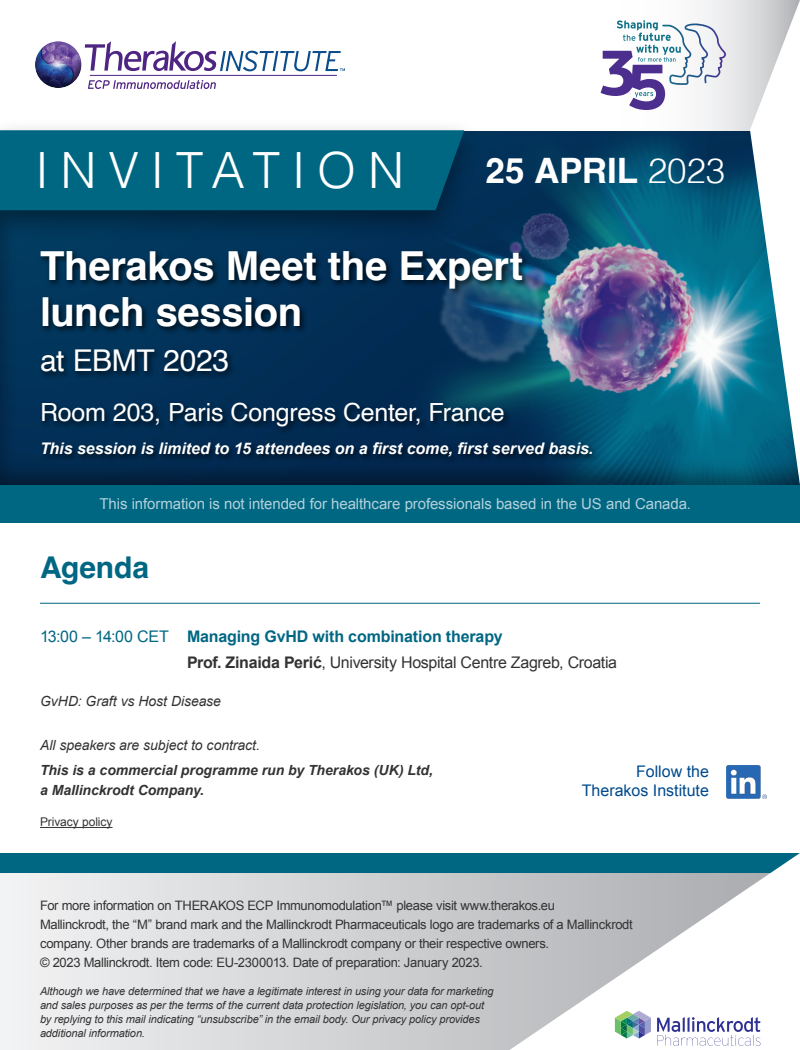
<style>
.page{position:relative;width:800px;height:1050px;background:#fff}
.page>*{position:absolute;margin:0;border:0;box-sizing:border-box;transform-origin:0 0}
.t1{font:300 50px "Helvetica";letter-spacing:.23em;color:#fff}
.t2{font:700 40px/46px "Helvetica";letter-spacing:-.01em;color:#fff}
.t3{font:700 35px "Helvetica";letter-spacing:-.005em;color:#fff}
.t4{font:30px "Helvetica";letter-spacing:-.01em;color:#fff}
.t5{font:700 30px "Helvetica";letter-spacing:-.005em;color:#006783}
.t6{font:25px "Helvetica";letter-spacing:-.01em;color:#fff}
.t7{font:16px/26px "Arial";letter-spacing:-.02em;color:#333}
.t8{font:italic 700 16px "Arial";letter-spacing:-.005em;color:#fff}
.t9{font:16px/19.2px "Arial";color:#004a8d;text-align:right}
.t10{font:15px "Arial";letter-spacing:-.005em;color:#b3d1da}
.t11{font:italic 700 14px/20px "Arial";letter-spacing:-.005em;color:#333}
.t12{font:italic 14px "Arial";letter-spacing:-.005em;color:#333}
.t13{font:13px/19px "Arial";letter-spacing:-.025em;color:#333}
.t14{font:12px "Arial";letter-spacing:-.005em;color:#333}
.t15{font:italic 11px/14px "Arial";letter-spacing:-.01em;color:#333}
.s1{font-weight:300}
.s2{color:#006783}
.s3{font-weight:700;color:#006783}
.s4{font-weight:700}
</style>
<div class="page">
<svg style="left:0;top:873px;width:509px;height:177px;background:#dadadc"></svg>
<div style="left:0;top:853px;width:800px;height:20px;background:#006783"></div>
<svg style="left:509px;top:853px;width:291px;height:197px"></svg>
<svg style="left:615px;top:1011px;width:36px;height:28px"></svg>
<svg style="left:657px;top:1017px;width:103px;height:29px"></svg>
<div style="left:0;top:485px;width:800px;height:38px;background:#006783"></div>
<img style="left:726px;top:765px;width:40px;height:34px">
<hr style="left:40px;top:827px;width:73px;height:1px;background:#333">
<hr style="left:40px;top:603px;width:720px;height:1px;background:#006783">
<div style="left:0;top:128px;width:800px;height:357px;background:#000;opacity:.4"></div>
<svg style="left:35px;top:0;width:715px;height:130px"></svg>
<svg style="left:750px;top:0;width:50px;height:485px"></svg>
<img style="left:35px;top:41px;width:46px;height:47px;border-radius:23px">
<hr style="left:90px;top:75px;width:247px;height:1px;background:#4e2582">
<svg style="left:88px;top:80px;width:128px;height:9px"></svg>
<svg style="left:85px;top:41px;width:260px;height:30px"></svg>
<div style="left:38px;top:249px;width:562px;height:216px;background:#000;opacity:.7"></div>
<svg style="left:601px;top:20px;width:106px;height:90px"></svg>
<div style="left:0;top:118px;width:484px;height:125px;background:#000;opacity:.4"></div>
<div style="left:0;top:130px;width:464px;height:80px;background:#006783"></div>
<h1 class="t1" style="left:35px;top:128px;width:371px">INVITATION</h1>
<h3 class="t3" style="left:486px;top:150px;width:241px">25 APRIL <span class="s1">2023</span></h3>
<h2 class="t2" style="left:40px;top:247px;width:484px">Therakos Meet the Expert lunch session</h2>
<h3 class="t4" style="left:40px;top:337px;width:191px">at EBMT 2023</h3>
<h3 class="t6" style="left:40px;top:393px;width:466px">Room 203, Paris Congress Center, France</h3>
<p class="t8" style="left:40px;top:438px;width:555px">This session is limited to 15 attendees on a first come, first served basis.</p>
<p class="t10" style="left:100px;top:494px;width:593px">This information is not intended for healthcare professionals based in the US and Canada.</p>
<h3 class="t5" style="left:40px;top:549px;width:111px">Agenda</h3>
<p class="t7" style="left:187px;top:623px;width:432px;text-indent:-147px"><span class="s2">13:00 – 14:00 CET</span> <span class="s3">Managing GvHD with combination therapy<br></span><span class="s4">Prof. Zinaida Perić</span>, University Hospital Centre Zagreb, Croatia</p>
<p class="t12" style="left:40px;top:692px;width:183px">GvHD: Graft vs Host Disease</p>
<p class="t12" style="left:40px;top:736px;width:221px">All speakers are subject to contract.</p>
<p class="t11" style="left:40px;top:761px;width:395px">This is a commercial programme run by Therakos (UK) Ltd, a Mallinckrodt Company.</p>
<p class="t14" style="left:40px;top:814px;width:74px">Privacy policy</p>
<p class="t9" style="left:582px;top:762px;width:129px">Follow the<br>Therakos Institute</p>
<p class="t13" style="left:40px;top:897px;width:594px">For more information on THERAKOS ECP Immunomodulation™ please visit www.therakos.eu<br>Mallinckrodt, the “M” brand mark and the Mallinckrodt Pharmaceuticals logo are trademarks of a Mallinckrodt company. Other brands are trademarks of a Mallinckrodt company or their respective owners.<br>© 2023 Mallinckrodt. Item code: EU-2300013. Date of preparation: January 2023.</p>
<p class="t15" style="left:40px;top:984px;width:455px">Although we have determined that we have a legitimate interest in using your data for marketing and sales purposes as per the terms of the current data protection legislation, you can opt-out by replying to this mail indicating “unsubscribe” in the email body. Our privacy policy provides additional information.</p>
</div>
